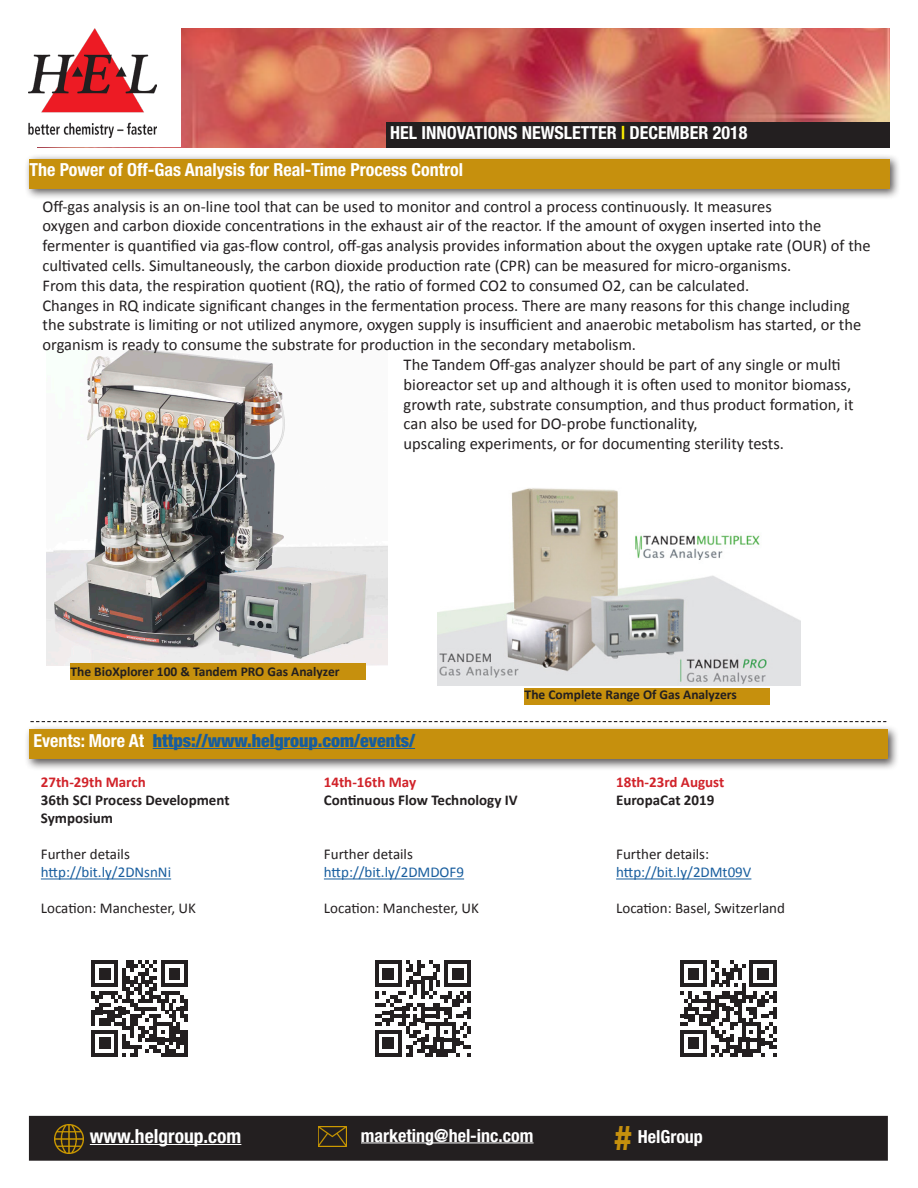
<style>
.page{position:relative;width:918px;height:1188px;background:#fff}
.page>*{position:absolute;margin:0;border:0;box-sizing:border-box;transform-origin:0 0}
.t1{font:700 condensed 34.5px "Helvetica Neue";color:#c6900d}
.t2{font:700 condensed 19.5px "Helvetica Neue";color:#fff}
.t3{font:700 condensed 18px "Helvetica Neue";color:#fff}
.t4{font:900 condensed 18px "Helvetica Neue";color:#175d9e}
.t5{font:16.5px/19.8px "Calibri";color:#231f20}
.t6{font:15px/18px "Calibri";color:#175d9e}
.t7{font:700 15px/18px "Calibri";color:#231f20}
.t8{font:15px "Calibri";color:#231f20}
.t9{font:700 15px "Calibri";color:#d1232a}
.t10{font:700 13.5px "Calibri";color:#231f20}
.s1{color:#fff101}
.s2{font-weight:700;color:#fff}
.s3{color:#d1232a}
.s4{color:#231f20}
</style>
<div class="page">
<img style="left:47px;top:351px;width:340px;height:315px">
<img style="left:181px;top:28px;width:709px;height:119px">
<svg style="left:30px;top:721px;width:856px;height:1px"></svg>
<img style="left:29px;top:28px;width:127px;height:109px">
<div style="left:30px;top:1117px;width:857px;height:43px;background:#231f20"></div>
<div style="left:29px;top:1116px;width:859px;height:45px;border:2px solid #231f20"></div>
<img style="left:318px;top:1127px;width:29px;height:20px">
<hr style="left:90px;top:1144px;width:151px;height:1px;background:#fff">
<hr style="left:361px;top:1142px;width:173px;height:1px;background:#fff">
<img style="left:55px;top:1124px;width:29px;height:29px">
<div style="left:386px;top:122px;width:504px;height:25px;background:#231f20"></div>
<div style="left:24px;top:154px;width:877px;height:46px;background:#231f20;opacity:.75"></div>
<div style="left:29px;top:159px;width:861px;height:30px;background:#c6900d"></div>
<hr style="left:616px;top:878px;width:135px;height:1px;background:#175d9e">
<div style="left:24px;top:724px;width:875px;height:47px;background:#231f20;opacity:.75"></div>
<div style="left:29px;top:729px;width:859px;height:30px;background:#c6900d"></div>
<hr style="left:153px;top:748px;width:262px;height:1px;background:#175d9e">
<hr style="left:324px;top:878px;width:140px;height:1px;background:#175d9e">
<hr style="left:41px;top:878px;width:130px;height:1px;background:#175d9e">
<svg style="left:91px;top:960px;width:97px;height:97px"></svg>
<svg style="left:375px;top:960px;width:96px;height:97px"></svg>
<svg style="left:680px;top:960px;width:97px;height:97px"></svg>
<div style="left:70px;top:663px;width:296px;height:16px;background:#c6900d"></div>
<img style="left:438px;top:488px;width:362px;height:197px">
<div style="left:525px;top:688px;width:245px;height:17px;background:#c6900d"></div>
<p class="t3" style="left:390px;top:118px;width:359px">HEL INNOVATIONS NEWSLETTER <span class="s1">|</span> DECEMBER 2018</p>
<p class="t3" style="left:29px;top:155px;width:435px">The Power of Off-Gas Analysis for Real-Time Process Control</p>
<p class="t5" style="left:42px;top:196px;width:731px">Off-gas analysis is an on-line tool that can be used to monitor and control a process continuously. It measures</p>
<p class="t5" style="left:42px;top:216px;width:780px">oxygen and carbon dioxide concentrations in the exhaust air of the reactor. If the amount of oxygen inserted into the</p>
<p class="t5" style="left:42px;top:235px;width:830px">fermenter is quantified via gas-flow control, off-gas analysis provides information about the oxygen uptake rate (OUR) of the cultivated cells. Simultaneously, the carbon dioxide production rate (CPR) can be measured for micro-organisms.</p>
<p class="t5" style="left:42px;top:275px;width:708px">From this data, the respiration quotient (RQ), the ratio of formed CO2 to consumed O2, can be calculated.</p>
<p class="t5" style="left:42px;top:295px;width:820px">Changes in RQ indicate significant changes in the fermentation process. There are many reasons for this change including the substrate is limiting or not utilized anymore, oxygen supply is insufficient and anaerobic metabolism has started, or the organism is ready to consume the substrate for production in the secondary metabolism.</p>
<p class="t5" style="left:404px;top:354px;width:451px">The Tandem Off-gas analyzer should be part of any single or multi bioreactor set up and although it is often used to monitor biomass, growth rate, substrate consumption, and thus product formation, it can also be used for DO-probe functionality,</p>
<p class="t5" style="left:404px;top:433px;width:382px">upscaling experiments, or for documenting sterility tests.</p>
<p class="t10" style="left:70px;top:663px;width:271px">The BioXplorer 100 &amp; Tandem PRO Gas Analyzer</p>
<p class="t10" style="left:525px;top:686px;width:214px">The Complete Range Of Gas Analyzers</p>
<p class="t4" style="left:33px;top:729px;width:383px"><span class="s2">Events: More At</span> https://www.helgroup.com/events/</p>
<p class="t7" style="left:324px;top:773px;width:195px"><span class="s3">14th-16th May<br></span>Continuous Flow Technology IV</p>
<p class="t9" style="left:41px;top:773px;width:106px">27th-29th March</p>
<p class="t7" style="left:41px;top:791px;width:190px">36th SCI Process Development</p>
<p class="t7" style="left:41px;top:809px;width:74px">Symposium</p>
<p class="t6" style="left:41px;top:845px;width:132px"><span class="s4">Further details </span>http://bit.ly/2DNsnNi</p>
<p class="t8" style="left:41px;top:898px;width:157px">Location: Manchester, UK</p>
<p class="t8" style="left:324px;top:844px;width:91px">Further details</p>
<p class="t6" style="left:324px;top:863px;width:142px">http://bit.ly/2DMDOF9</p>
<p class="t8" style="left:324px;top:898px;width:157px">Location: Manchester, UK</p>
<p class="t9" style="left:616px;top:773px;width:110px">18th-23rd August</p>
<p class="t7" style="left:616px;top:791px;width:100px">EuropaCat 2019</p>
<p class="t6" style="left:616px;top:845px;width:137px"><span class="s4">Further details: </span>http://bit.ly/2DMt09V</p>
<p class="t8" style="left:616px;top:898px;width:170px">Location: Basel, Switzerland</p>
<p class="t2" style="left:90px;top:1120px;width:153px">www.helgroup.com</p>
<p class="t3" style="left:356px;top:1120px;width:187px">marketing@helgroup.com</p>
<p class="t1" style="left:615px;top:1109px;width:18px">#</p>
<p class="t3" style="left:361px;top:1120px;width:174px">marketing@hel-inc.com</p>
<p class="t3" style="left:638px;top:1122px;width:67px">HelGroup</p>
</div>
